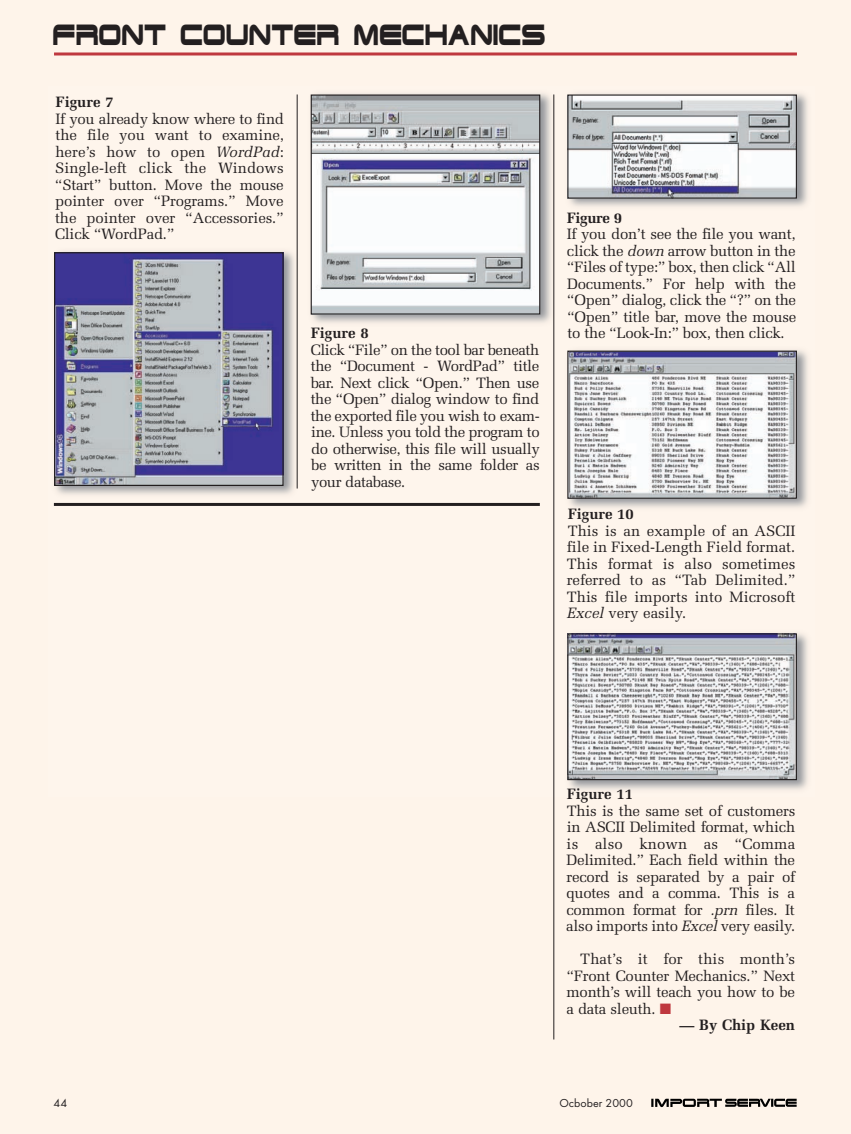
<style>
.page{position:relative;width:851px;height:1134px;background:#fff}
.page>*{position:absolute;margin:0;border:0;box-sizing:border-box;transform-origin:0 0}
.t1{font:30px "Chinafont";color:#231f20}
.t2{font:15px/16.5px "Melior";letter-spacing:-.015em;color:#231f20;text-align:justify}
.t3{font:700 15px "Melior";color:#231f20}
.t4{font:12px "Futura T";color:#231f20}
.s1{font-style:italic}
.s2{color:#bf383f}
</style>
<div class="page">
<div style="left:0;top:0;width:850px;height:1134px;background:#fef4ea"></div>
<img style="left:53px;top:93px;width:755px;height:703px">
<svg style="left:651px;top:1098px;width:145px;height:9px"></svg>
<svg style="left:54px;top:52px;width:742px;height:4px;background:#ce6669"></svg>
<hr style="left:553px;top:94px;width:1px;height:946px;background:#231f20">
<hr style="left:297px;top:94px;width:1px;height:395px;background:#231f20">
<img style="left:56px;top:254px;width:226px;height:230px">
<div style="left:54px;top:252px;width:230px;height:234px;border:1px solid #231f20"></div>
<img style="left:313px;top:97px;width:225px;height:216px">
<div style="left:311px;top:95px;width:229px;height:220px;border:1px solid #231f20"></div>
<img style="left:569px;top:97px;width:226px;height:100px">
<div style="left:567px;top:95px;width:230px;height:104px;border:1px solid #231f20"></div>
<img style="left:569px;top:353px;width:226px;height:144px">
<div style="left:567px;top:351px;width:230px;height:148px;border:1px solid #231f20"></div>
<img style="left:569px;top:635px;width:226px;height:143px">
<div style="left:567px;top:633px;width:230px;height:147px;border:1px solid #231f20"></div>
<hr style="left:54px;top:503px;width:486px;height:3px;background:#231f20">
<h1 class="t1" style="left:52px;top:17px;width:494px">FRONT COUNTER MECHANICS</h1>
<p class="t3" style="left:56px;top:93px;width:59px">Figure 7</p>
<p class="t2" style="left:55px;top:110px;width:230px">If you already know where to find the file you want to examine, here’s how to open <span class="s1">WordPad</span>:<br>Single-left click the Windows “Start” button. Move the mouse pointer over “Programs.” Move the pointer over “Accessories.” Click “WordPad.”</p>
<p class="t3" style="left:311px;top:324px;width:59px">Figure 8</p>
<p class="t2" style="left:310px;top:341px;width:230px">Click “File” on the tool bar beneath the “Document - WordPad” title bar. Next click “Open.” Then use the “Open” dialog window to find the exported file you wish to exam&shy;ine. Unless you told the program to do otherwise, this file will usually be written in the same folder as your database.</p>
<p class="t3" style="left:566px;top:209px;width:57px">Figure 9</p>
<p class="t2" style="left:566px;top:226px;width:231px">If you don’t see the file you want, click the <span class="s1">down</span> arrow button in the “Files of type:” box, then click “All Documents.” For help with the “Open” dialog, click the “?” on the “Open” title bar, move the mouse to the “Look-In:” box, then click.</p>
<p class="t3" style="left:567px;top:505px;width:68px">Figure 10</p>
<p class="t2" style="left:566px;top:522px;width:230px">This is an example of an ASCII file in Fixed-Length Field format.<br>This format is also sometimes referred to as “Tab Delimited.” This file imports into Microsoft <span class="s1">Excel</span> very easily.</p>
<p class="t3" style="left:566px;top:785px;width:68px">Figure 11</p>
<p class="t2" style="left:566px;top:802px;width:230px">This is the same set of customers in ASCII Delimited format, which is also known as “Comma Delimited.” Each field within the record is separated by a pair of quotes and a comma. This is a common format for <span class="s1">.prn</span> files. It also imports into <span class="s1">Excel</span> very easily.</p>
<p class="t2" style="left:566px;top:951px;width:230px;text-indent:14px">That’s it for this month’s “Front Counter Mechanics.” Next month’s will teach you how to be a data sleuth. <span class="s2">■</span></p>
<p class="t3" style="left:679px;top:1016px;width:117px">— By Chip Keen</p>
<p class="t4" style="left:54px;top:1096px;width:15px">44</p>
<p class="t4" style="left:559px;top:1096px;width:75px">Ocbober 2000</p>
</div>
